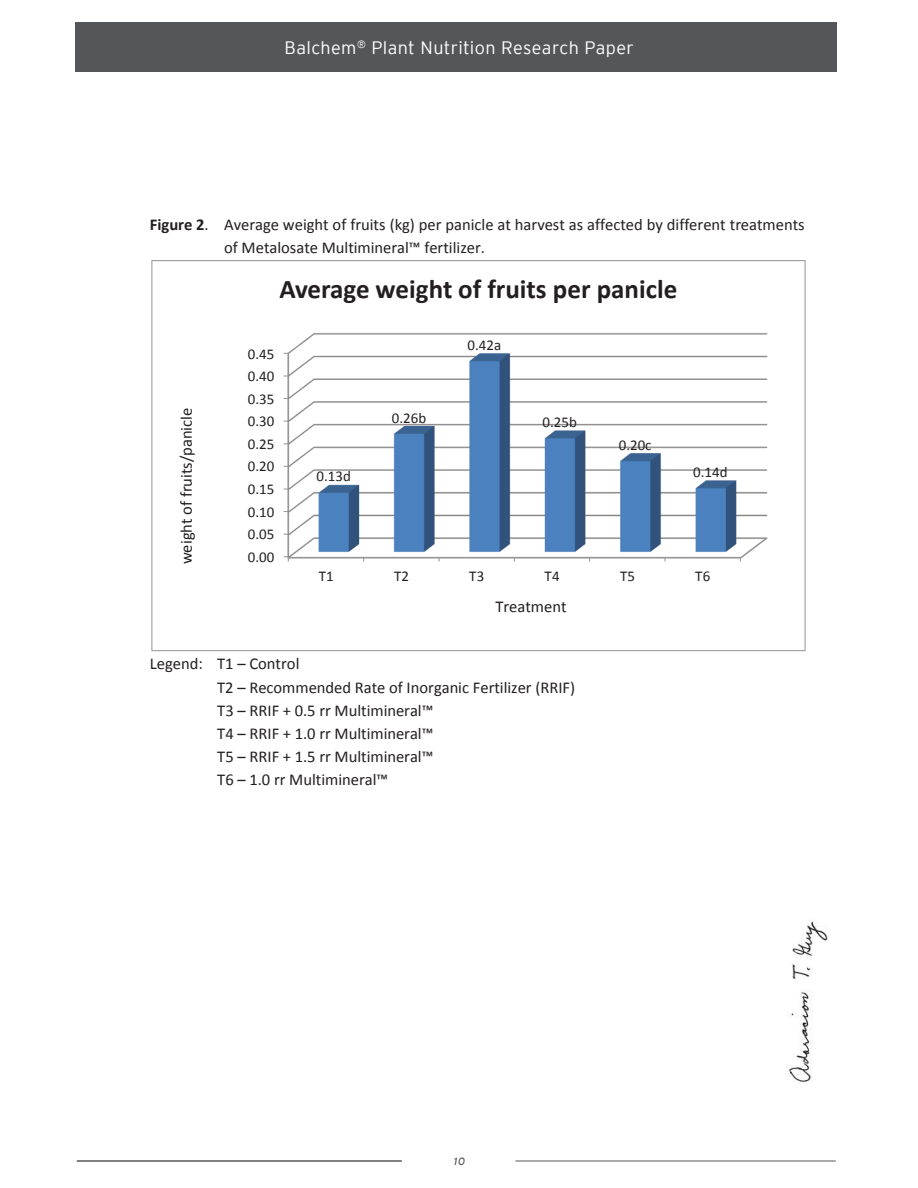
<style>
.page{position:relative;width:918px;height:1188px;background:#fff}
.page>*{position:absolute;margin:0;border:0;box-sizing:border-box;transform-origin:0 0}
.t1{font:700 27px "Calibri";color:#231f20}
.t2{font:300 18px "Interstate";letter-spacing:.02em;color:#fff}
.t3{font:16.5px/23.1px "Calibri";color:#231f20}
.t4{font:15px "Calibri";letter-spacing:.005em;color:#231f20}
.t5{font:italic 10.5px "Interstate";color:#535759}
.s1{font-weight:700}
</style>
<div class="page">
<img style="left:286px;top:333px;width:482px;height:227px">
<svg style="left:284px;top:556px;width:5px;height:6px"></svg>
<img style="left:786px;top:921px;width:42px;height:162px">
<div style="left:76px;top:22px;width:761px;height:50px;background:#535759"></div>
<hr style="left:515px;top:1161px;width:321px;height:1px;background:#555759">
<hr style="left:77px;top:1161px;width:325px;height:1px;background:#555759">
<p class="t2" style="left:285px;top:38px;width:351px">Balchem<sup>®</sup> Plant Nutrition Research Paper</p>
<p class="t3" style="left:224px;top:213px;width:582px;text-indent:-74px"><span class="s1">Figure 2</span>. Average weight of fruits (kg) per panicle at harvest as affected by different treatments of Metalosate Multimineral™ fertilizer.</p>
<h1 class="t1" style="left:279px;top:272px;width:400px">Average weight of fruits per panicle</h1>
<p class="t3" style="left:175px;top:564px;width:158px;rotate:-90deg">weight of fruits/panicle</p>
<p class="t4" style="left:248px;top:344px;width:28px">0.45</p>
<p class="t4" style="left:248px;top:367px;width:28px">0.40</p>
<p class="t4" style="left:248px;top:389px;width:28px">0.35</p>
<p class="t4" style="left:248px;top:412px;width:28px">0.30</p>
<p class="t4" style="left:248px;top:434px;width:28px">0.25</p>
<p class="t4" style="left:248px;top:457px;width:28px">0.20</p>
<p class="t4" style="left:248px;top:480px;width:28px">0.15</p>
<p class="t4" style="left:248px;top:502px;width:28px">0.10</p>
<p class="t4" style="left:248px;top:525px;width:28px">0.05</p>
<p class="t4" style="left:248px;top:547px;width:28px">0.00</p>
<p class="t4" style="left:317px;top:467px;width:36px">0.13d</p>
<p class="t4" style="left:392px;top:408px;width:36px">0.26b</p>
<p class="t4" style="left:468px;top:336px;width:35px">0.42a</p>
<p class="t4" style="left:543px;top:413px;width:36px">0.25b</p>
<p class="t4" style="left:619px;top:435px;width:34px">0.20c</p>
<p class="t4" style="left:693px;top:462px;width:36px">0.14d</p>
<p class="t4" style="left:319px;top:566px;width:16px">T1</p>
<p class="t4" style="left:394px;top:566px;width:16px">T2</p>
<p class="t4" style="left:469px;top:566px;width:16px">T3</p>
<p class="t4" style="left:545px;top:566px;width:16px">T4</p>
<p class="t4" style="left:620px;top:566px;width:16px">T5</p>
<p class="t4" style="left:695px;top:566px;width:16px">T6</p>
<p class="t3" style="left:495px;top:595px;width:73px">Treatment</p>
<p class="t3" style="left:217px;top:652px;width:359px;text-indent:-67px">Legend: T1 – Control<br>T2 – Recommended Rate of Inorganic Fertilizer (RRIF)<br>T3 – RRIF + 0.5 rr Multimineral™<br>T4 – RRIF + 1.0 rr Multimineral™<br>T5 – RRIF + 1.5 rr Multimineral™<br>T6 – 1.0 rr Multimineral™</p>
<p class="t5" style="left:454px;top:1155px;width:13px">10</p>
</div>
